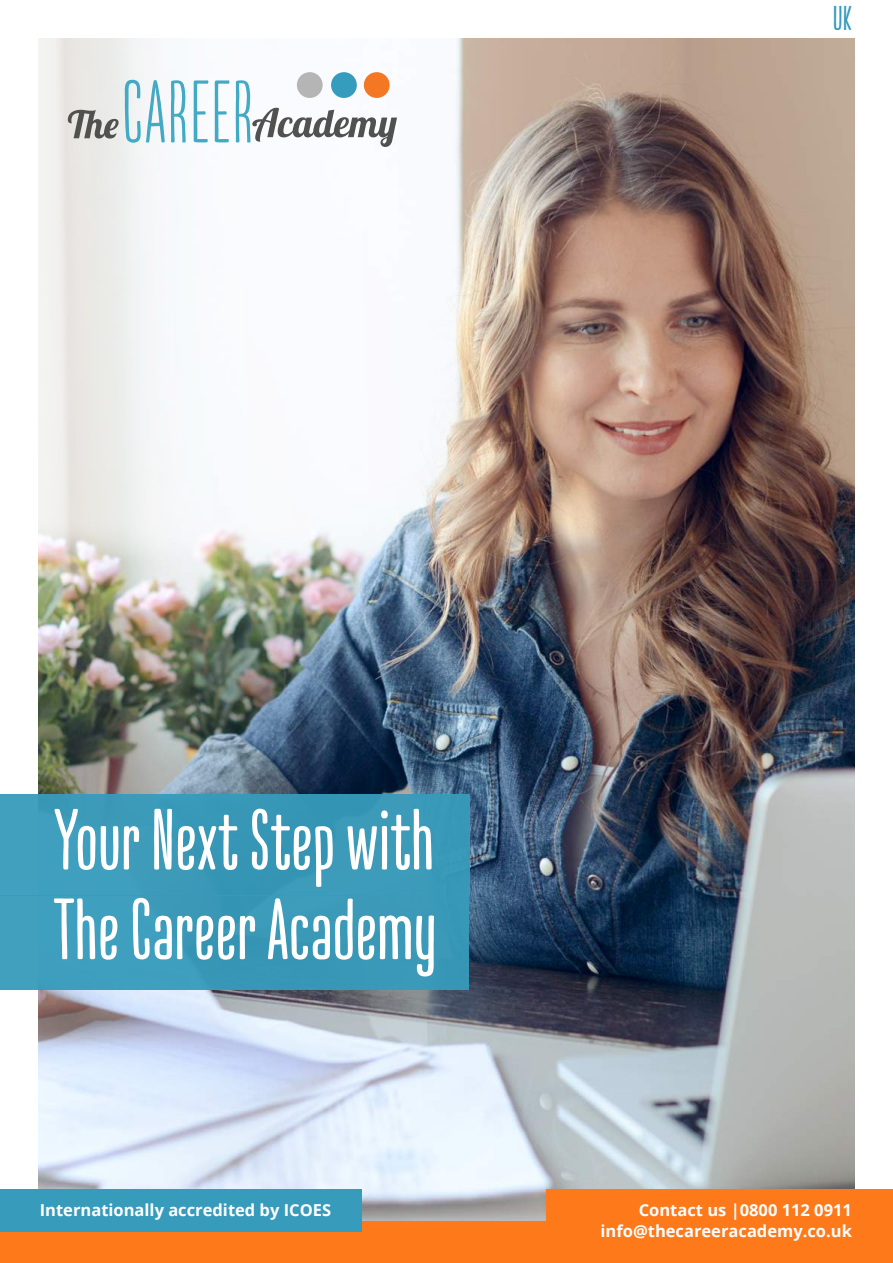
<style>
.page{position:relative;width:893px;height:1263px;background:#fff}
.page>*{position:absolute;margin:0;border:0;box-sizing:border-box;transform-origin:0 0}
.t1{font:700 86.7px/89.7px "Briko";color:#fff}
.t2{font:700 34.5px "Briko";color:#379bbb}
.t3{font:700 16.5px/21px "Open Sans";color:#fff;text-align:right}
</style>
<div class="page">
<img style="left:38px;top:38px;width:817px;height:1183px">
<svg style="left:38px;top:38px;width:566px;height:524px;fill:#f5f5f7"></svg>
<svg style="left:68px;top:80px;width:97px;height:63px"></svg>
<svg style="left:171px;top:80px;width:15px;height:62px"></svg>
<svg style="left:194px;top:80px;width:14px;height:63px"></svg>
<svg style="left:215px;top:80px;width:14px;height:63px"></svg>
<svg style="left:236px;top:80px;width:161px;height:67px"></svg>
<div style="left:331px;top:72px;width:26px;height:26px;background:#369cbd;border-radius:50%"></div>
<div style="left:364px;top:72px;width:26px;height:26px;background:#f47823;border-radius:50%"></div>
<div style="left:297px;top:72px;width:26px;height:26px;background:#b5b5b6;border-radius:50%"></div>
<div style="left:546px;top:1189px;width:347px;height:65px;background:#fe791a"></div>
<div style="left:0;top:896px;width:469px;height:94px;background:#379bbb"></div>
<div style="left:0;top:794px;width:469px;height:102px;background:#379bbb"></div>
<div style="left:0;top:1221px;width:893px;height:42px;background:#fe791a"></div>
<div style="left:0;top:1189px;width:361px;height:43px;background:#379bbb"></div>
<h2 class="t2" style="left:833px;top:1px;width:21px">UK</h2>
<h1 class="t1" style="left:53px;top:796px;width:385px">Your Next Step with<br>The Career Academy</h1>
<p class="t3" style="left:40px;top:1199px;width:293px">Internationally accredited by ICOES</p>
<p class="t3" style="left:601px;top:1199px;width:253px">Contact us |0800 112 0911 info@thecareeracademy.co.uk</p>
</div>
